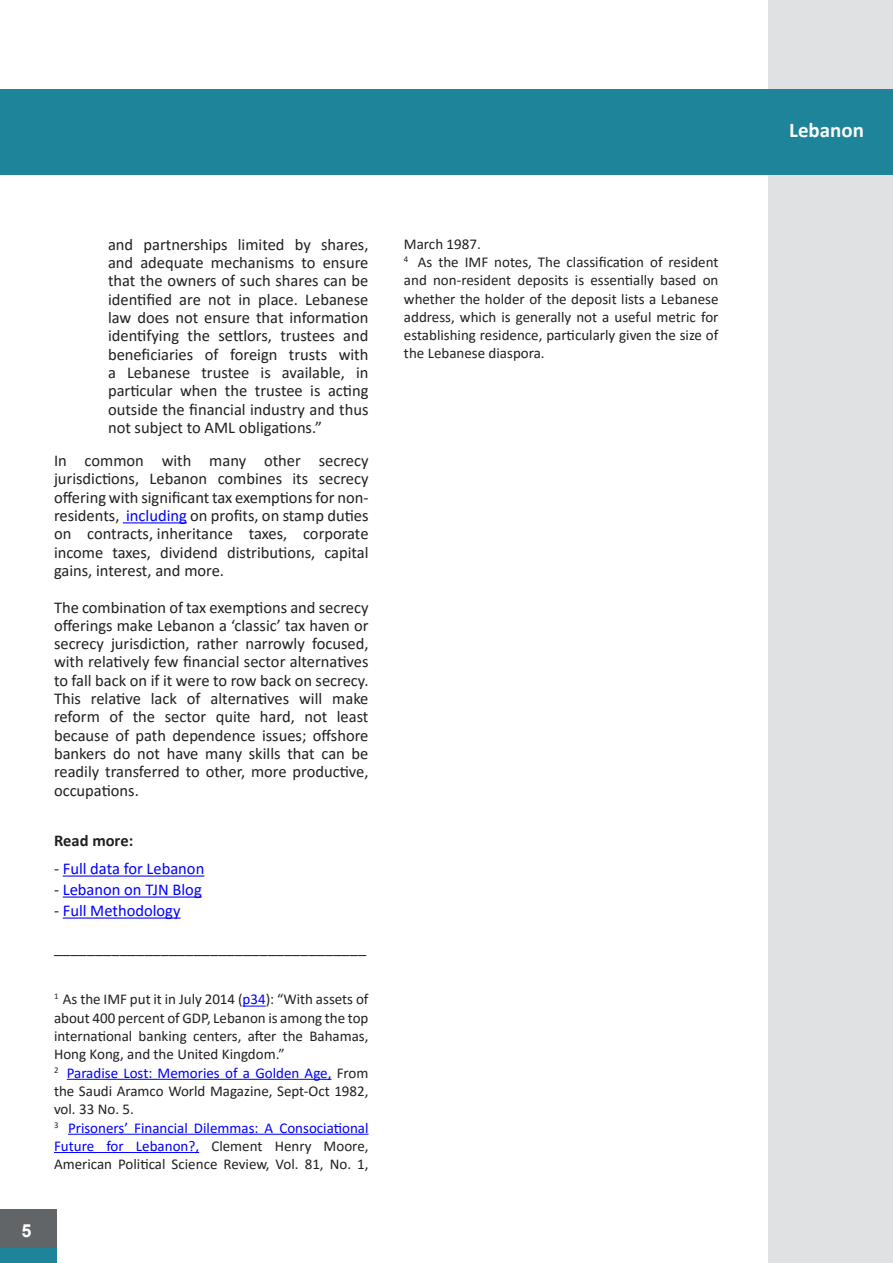
<style>
.page{position:relative;width:893px;height:1263px;background:#fff}
.page>*{position:absolute;margin:0;border:0;box-sizing:border-box;transform-origin:0 0}
.t1{font:700 21px "Calibri";color:#fafafa}
.t2{font:700 18px "Arial";color:#fff}
.t3{font:16.5px/18.3px "Calibri";color:#231f20;text-align:justify}
.t4{font:16.5px "Calibri";color:#00f}
.t5{font:700 16.5px "Calibri";color:#231f20}
.t6{font:15px/18.3px "Calibri";color:#231f20}
.s1{color:#00f}
.s2{color:#231f20}
</style>
<div class="page">
<div style="left:768px;top:0;width:125px;height:1263px;background:#e0e1e3"></div>
<hr style="left:123px;top:522px;width:64px;height:1px;background:#00f">
<hr style="left:63px;top:875px;width:141px;height:1px;background:#00f">
<hr style="left:63px;top:896px;width:139px;height:1px;background:#00f">
<hr style="left:63px;top:917px;width:118px;height:1px;background:#00f">
<svg style="left:243px;top:1005px;width:23px;height:1px"></svg>
<hr style="left:67px;top:1079px;width:264px;height:1px;background:#00f">
<hr style="left:68px;top:1134px;width:301px;height:1px;background:#00f">
<hr style="left:54px;top:1152px;width:145px;height:1px;background:#00f">
<div style="left:0;top:89px;width:893px;height:85px;background:#1e8499"></div>
<div style="left:0;top:1210px;width:56px;height:47px;background:#626568"></div>
<div style="left:0;top:1249px;width:56px;height:14px;background:#1e8499"></div>
<p class="t2" style="left:22px;top:1220px;width:12px">5</p>
<p class="t3" style="left:108px;top:237px;width:262px">and partnerships limited by shares, and adequate mechanisms to ensure that the owners of such shares can be identified are not in place. Lebanese law does not ensure that information identifying the settlors, trustees and beneficiaries of foreign trusts with a Lebanese trustee is available, in particular when the trustee is acting outside the financial industry and thus not subject to AML obligations.”</p>
<p class="t3" style="left:54px;top:453px;width:316px">In common with many other secrecy jurisdictions, Lebanon combines its secrecy offering with significant tax exemptions for non&shy;residents, <span class="s1">including</span> on profits, on stamp duties on contracts, inheritance taxes, corporate income taxes, dividend distributions, capital gains, interest, and more.</p>
<p class="t3" style="left:54px;top:599px;width:316px">The combination of tax exemptions and secrecy offerings make Lebanon a ‘classic’ tax haven or secrecy jurisdiction, rather narrowly focused, with relatively few financial sector alternatives to fall back on if it were to row back on secrecy.<br>This relative lack of alternatives will make reform of the sector quite hard, not least because of path dependence issues; offshore bankers do not have many skills that can be readily transferred to other, more productive, occupations.</p>
<p class="t5" style="left:54px;top:833px;width:81px">read more:</p>
<p class="t4" style="left:54px;top:862px;width:152px"><span class="s2">-</span> Full data for Lebanon</p>
<p class="t4" style="left:54px;top:883px;width:149px"><span class="s2">-</span> Lebanon on TJN Blog</p>
<p class="t4" style="left:54px;top:904px;width:128px"><span class="s2">-</span> Full Methodology</p>
<p class="t3" style="left:54px;top:939px;width:314px">______________________________________</p>
<p class="t6" style="left:54px;top:991px;width:316px"><sup>1</sup> As the IMF put it in July 2014 (<span class="s1">p34</span>): “With assets of about 400 percent of GDP, Lebanon is among the top international banking centers, after the Bahamas, Hong Kong, and the United Kingdom.”<br><sup>2</sup> <span class="s1">Paradise Lost: Memories of a Golden Age,</span> From the Saudi Aramco World Magazine, Sept-Oct 1982, vol. 33 No. 5.<br><sup>3</sup> <span class="s1">Prisoners’ Financial Dilemmas: A Consociational Future for Lebanon?,</span> Clement Henry Moore, American Political Science Review, Vol. 81, No. 1,</p>
<p class="t6" style="left:404px;top:236px;width:316px">March 1987.<br><sup>4</sup> As the IMF notes, The classification of resident and non-resident deposits is essentially based on whether the holder of the deposit lists a Lebanese address, which is generally not a useful metric for establishing residence, particularly given the size of the Lebanese diaspora.</p>
<p class="t1" style="left:789px;top:121px;width:76px">Lebanon</p>
</div>
